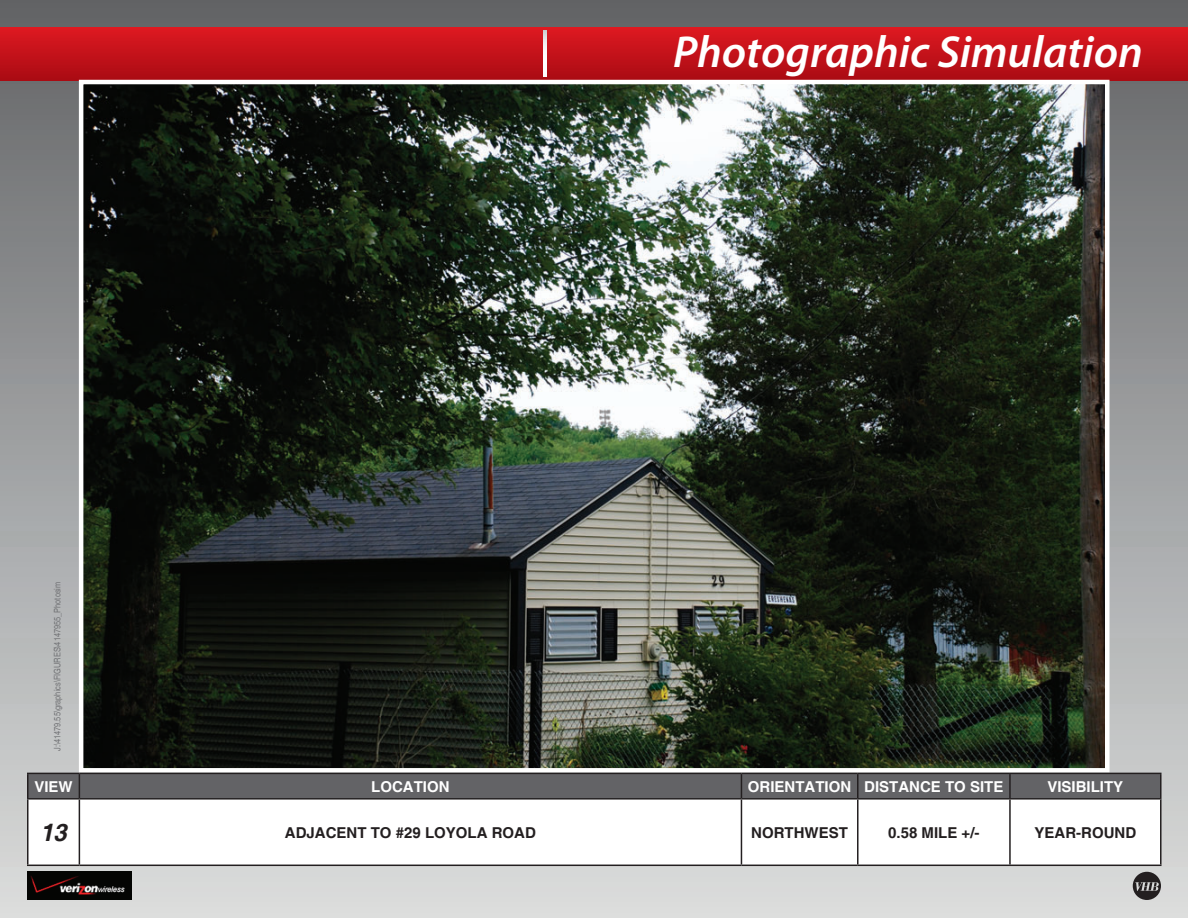
<style>
.page{position:relative;width:1188px;height:918px;background:#fff}
.page>*{position:absolute;margin:0;border:0;box-sizing:border-box;transform-origin:0 0}
.t1{font:italic 600 45px "Myriad Pro";color:#fff}
.t2{font:italic 700 24px "Helvetica";color:#231f20}
.t3{font:700 15px "Helvetica";color:#231f20}
.t4{font:700 15px "Helvetica";color:#fff}
.t5{font:condensed 9px "Helvetica";color:#717275}
</style>
<div class="page">
<div style="left:0;top:0;width:1188px;height:918px;background:linear-gradient(to bottom,#646466,#dbdedd)"></div>
<svg style="left:1133px;top:872px;width:28px;height:28px"></svg>
<div style="left:0;top:27px;width:1188px;height:53px;background:linear-gradient(to bottom,#de1a21,#aa0c14)"></div>
<svg style="left:543px;top:30px;width:3px;height:47px"></svg>
<img style="left:84px;top:85px;width:1021px;height:683px">
<div style="left:79px;top:80px;width:1031px;height:693px;border:4px solid #fff"></div>
<svg style="left:28px;top:800px;width:1132px;height:65px"></svg>
<svg style="left:27px;top:773px;width:1133px;height:25px"></svg>
<hr style="left:858px;top:773px;width:152px;height:1px;background:#231f20">
<hr style="left:857px;top:774px;width:2px;height:24px;background:#231f20">
<hr style="left:1010px;top:773px;width:152px;height:1px;background:#231f20">
<hr style="left:1009px;top:774px;width:2px;height:24px;background:#231f20">
<hr style="left:1160px;top:774px;width:2px;height:24px;background:#231f20">
<hr style="left:27px;top:798px;width:52px;height:2px;background:#231f20">
<hr style="left:27px;top:800px;width:1px;height:65px;background:#231f20">
<hr style="left:79px;top:798px;width:662px;height:2px;background:#231f20">
<hr style="left:79px;top:800px;width:1px;height:65px;background:#231f20">
<hr style="left:741px;top:798px;width:117px;height:2px;background:#231f20">
<hr style="left:741px;top:800px;width:1px;height:65px;background:#231f20">
<hr style="left:858px;top:798px;width:152px;height:2px;background:#231f20">
<hr style="left:857px;top:800px;width:2px;height:65px;background:#231f20">
<hr style="left:1010px;top:798px;width:152px;height:2px;background:#231f20">
<hr style="left:1009px;top:800px;width:2px;height:65px;background:#231f20">
<hr style="left:1160px;top:800px;width:2px;height:65px;background:#231f20">
<hr style="left:27px;top:865px;width:52px;height:1px;background:#231f20">
<hr style="left:79px;top:865px;width:662px;height:1px;background:#231f20">
<hr style="left:741px;top:865px;width:117px;height:1px;background:#231f20">
<hr style="left:858px;top:865px;width:152px;height:1px;background:#231f20">
<hr style="left:1010px;top:865px;width:152px;height:1px;background:#231f20">
<img style="left:27px;top:872px;width:105px;height:28px">
<h1 class="t1" style="left:673px;top:23px;width:471px">Photographic Simulation</h1>
<p class="t5" style="left:52px;top:751px;width:171px;rotate:-90deg">J:\41479.55\graphics\FIGURES\4147955_Photosim</p>
<p class="t4" style="left:34px;top:777px;width:40px">VIEW</p>
<p class="t4" style="left:371px;top:777px;width:80px">LOCATION</p>
<p class="t4" style="left:748px;top:777px;width:257px">ORIENTATION DISTANCE TO SITE</p>
<p class="t4" style="left:1047px;top:777px;width:77px">VISIBILITY</p>
<h2 class="t2" style="left:40px;top:818px;width:28px">13</h2>
<p class="t3" style="left:285px;top:823px;width:252px">ADJACENT TO #29 LOYOLA ROAD</p>
<p class="t3" style="left:751px;top:823px;width:98px">NORTHWEST</p>
<p class="t3" style="left:888px;top:823px;width:93px">0.58 MILE +/-</p>
<p class="t3" style="left:1035px;top:823px;width:103px">YEAR-ROUND</p>
</div>
